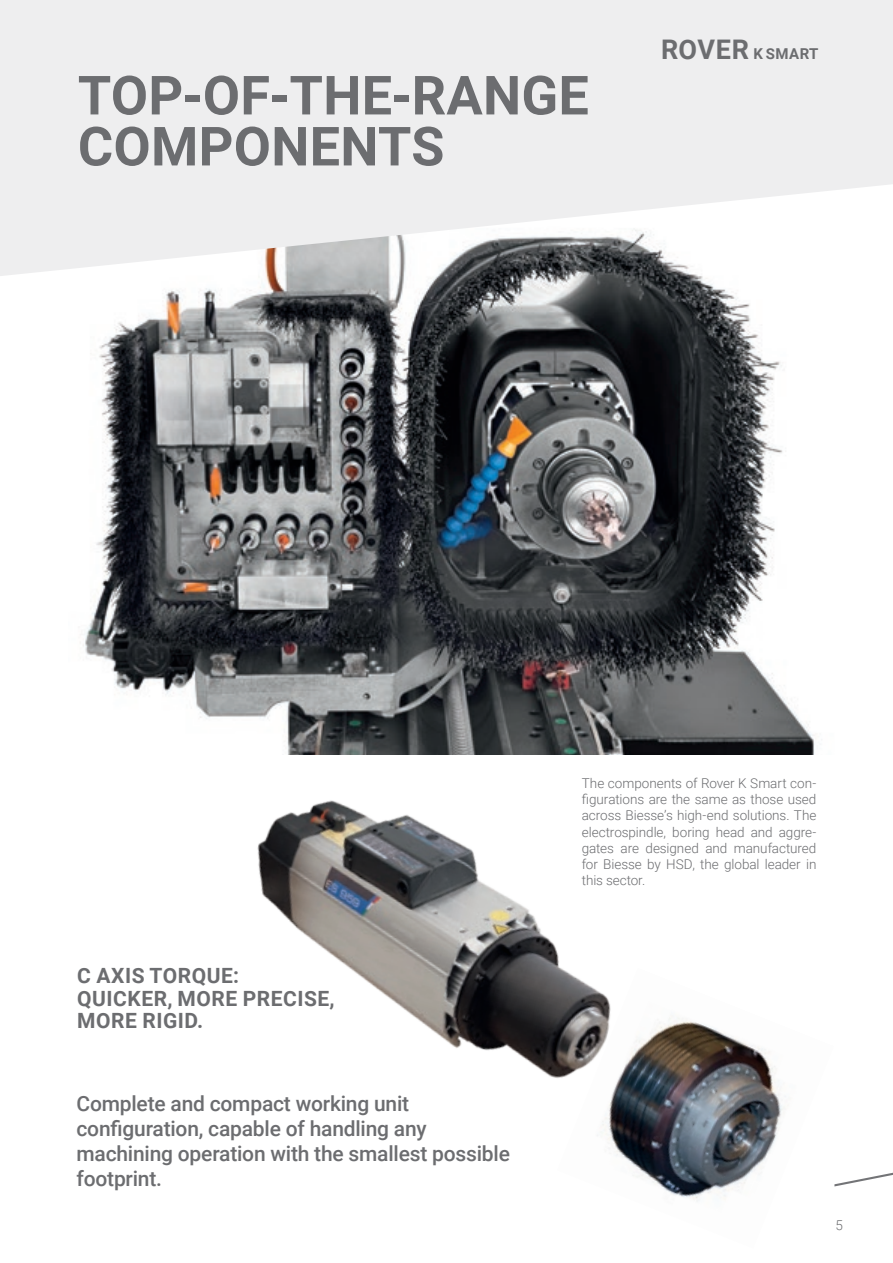
<style>
.page{position:relative;width:893px;height:1263px;background:#fff}
.page>*{position:absolute;margin:0;border:0;box-sizing:border-box;transform-origin:0 0}
._1_TITOLO_GRIGIO{font:700 54px/51px "Roboto";letter-spacing:.005em;color:#6c6d70}
.t1{font:500 21px/25.2px "Roboto";letter-spacing:-.01em;color:#6c6d70}
.NEW_PI_-_SOTTOTILO_V{font:700 21px/22.5px "Roboto";letter-spacing:.025em;color:#6c6d70}
.t2{font:700 15px "Roboto";letter-spacing:.025em;color:#6c6d70}
.t3{font:300 13.5px/16.2px "Roboto";letter-spacing:-.005em;color:#6c6d70;text-align:justify}
.s1{font-size:27px}
</style>
<div class="page">
<svg style="left:834px;top:1172px;width:59px;height:14px"></svg>
<img style="left:80px;top:276px;width:735px;height:479px">
<svg style="left:0;top:0;width:893px;height:276px;background:#eaeaeb"></svg>
<img style="left:597px;top:1018px;width:189px;height:184px">
<img style="left:190px;top:748px;width:482px;height:376px">
<p class="_1_TITOLO_GRIGIO" style="left:78px;top:68px;width:512px">TOP-OF-THE-RANGE<br>COMPONENTS</p>
<p class="t2" style="left:661px;top:43px;width:159px"><span class="s1">ROVER</span> K SMART</p>
<p class="NEW_PI_-_SOTTOTILO_V" style="left:77px;top:963px;width:163px">C AXIS TORQUE:</p>
<p class="NEW_PI_-_SOTTOTILO_V" style="left:77px;top:986px;width:259px">QUICKER, MORE PRECISE,<br>MORE RIGID.</p>
<p class="t1" style="left:77px;top:1090px;width:435px">Complete and compact working unit configuration, capable of handling any machining operation with the smallest possible footprint.</p>
<p class="t3" style="left:582px;top:774px;width:236px">The components of Rover K Smart con&shy;figurations are the same as those used across Biesse’s high-end solutions. The electrospindle, boring head and aggre&shy;gates are designed and manufactured for Biesse by HSD, the global leader in this sector.</p>
<p class="t3" style="left:836px;top:1216px;width:9px">5</p>
</div>
